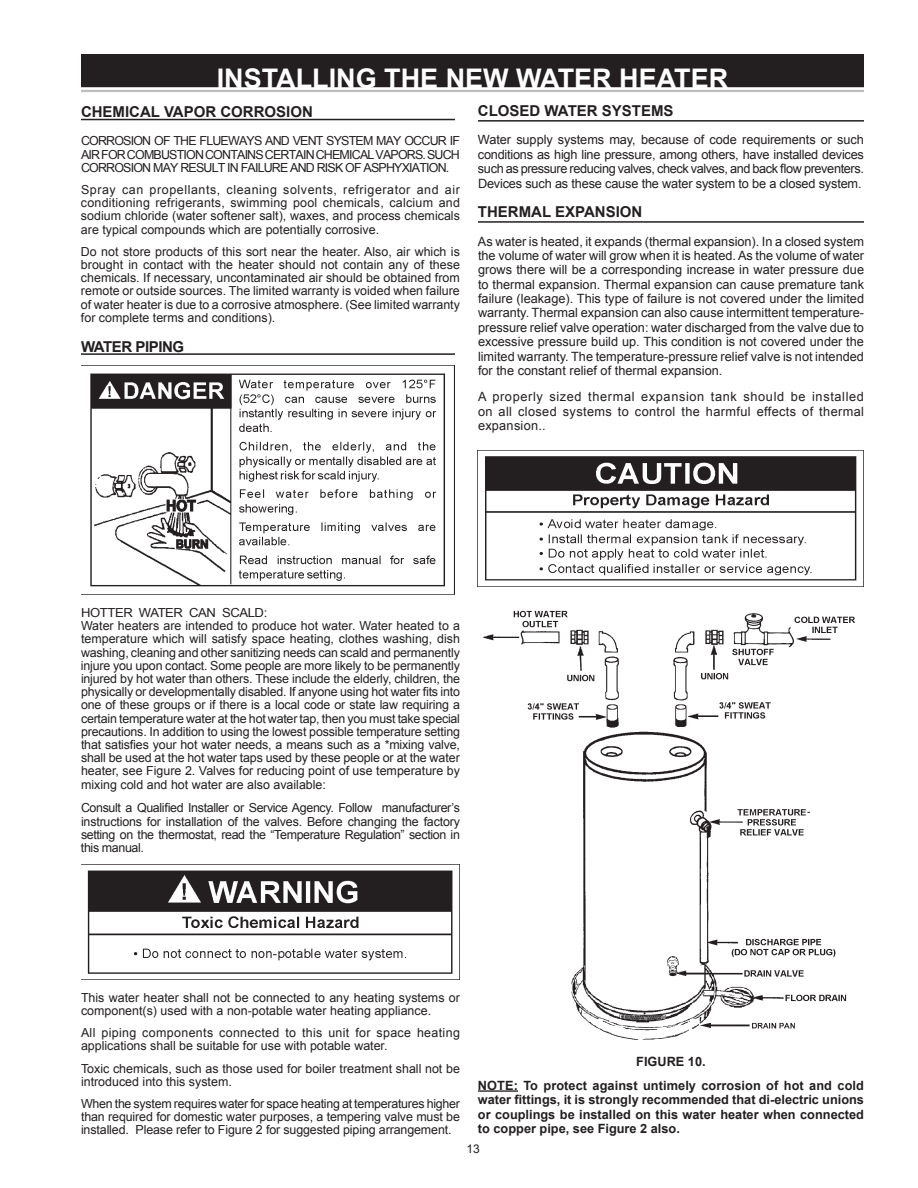
<style>
.page{position:relative;width:918px;height:1188px;background:#fff}
.page>*{position:absolute;margin:0;border:0;box-sizing:border-box;transform-origin:0 0}
.t1{font:700 27px "Arial";color:#fff}
.t2{font:700 15px "Arial";color:#231f20}
.t3{font:700 15px "Arial";letter-spacing:-.03em;color:#231f20}
.t4{font:12.75px/14.4px "Arial";color:#231f20;text-align:justify}
.t5{font:700 12.75px/14.4px "Arial";color:#231f20;text-align:justify}
.t6{font:12.45px/13.2px "Arial";letter-spacing:-.01em;color:#231f20;text-align:justify}
.t7{font:12.45px/13.2px "Arial";letter-spacing:-.01em;color:#231f20;scale:1.05 1}
.t8{font:12.45px/13.2px "Arial";letter-spacing:.03em;color:#231f20}
.t9{font:12px "Arial";color:#231f20}
</style>
<div class="page">
<hr style="left:478px;top:120px;width:386px;height:2px;background:#231f20">
<hr style="left:478px;top:221px;width:386px;height:2px;background:#231f20">
<hr style="left:478px;top:1090px;width:40px;height:2px;background:#231f20">
<img style="left:485px;top:451px;width:379px;height:135px">
<img style="left:484px;top:610px;width:371px;height:430px">
<hr style="left:81px;top:119px;width:374px;height:1px;background:#231f20">
<hr style="left:81px;top:353px;width:374px;height:2px;background:#231f20">
<img style="left:81px;top:365px;width:374px;height:230px">
<img style="left:81px;top:864px;width:379px;height:115px">
<div style="left:82px;top:55px;width:781px;height:31px;background:#231f20"></div>
<div style="left:81px;top:54px;width:783px;height:33px;border:2px solid #231f20"></div>
<hr style="left:81px;top:90px;width:783px;height:2px;background:#bcbdc0">
<h1 class="t1" style="left:217px;top:60px;width:26px">INSTALL</h1>
<h1 class="t1" style="left:329px;top:60px;width:74px">ING THE</h1>
<h1 class="t1" style="left:446px;top:60px;width:22px">NEW</h1>
<h1 class="t1" style="left:516px;top:60px;width:21px">WATER</h1>
<h1 class="t1" style="left:619px;top:60px;width:19px">HEATER</h1>
<p class="t2" style="left:81px;top:102px;width:12px">CHE</p>
<p class="t2" style="left:113px;top:102px;width:28px">MICAL</p>
<p class="t2" style="left:164px;top:102px;width:12px">VAPOR</p>
<p class="t2" style="left:220px;top:102px;width:12px">CORROS</p>
<p class="t2" style="left:286px;top:102px;width:16px">ION</p>
<p class="t6" style="left:81px;top:135px;width:380px">CORROSION OF THE FLUEWAYS AND VENT SYSTEM MAY OCCUR IF AIR FOR COMBUSTION CONTAINS CERTAIN CHEMICAL VAPORS. SUCH CORROSION MAY RESULT IN FAILURE AND RISK OF ASPHYXIATION.</p>
<p class="t6" style="left:81px;top:183px;width:381px">Spray can propellants, cleaning solvents, refrigerator and air conditioning refrigerants, swimming pool chemicals, calcium and sodium chloride (water softener salt), waxes, and process chemicals are typical compounds which are potentially corrosive.</p>
<p class="t6" style="left:81px;top:245px;width:380px">Do not store products of this sort near the heater. Also, air which is brought in contact with the heater should not contain any of these chemicals. If necessary, uncontaminated air should be obtained from remote or outside sources. The limited warranty is voided when failure of water heater is due to a corrosive atmosphere. (See limited warranty for complete terms and conditions).</p>
<p class="t3" style="left:81px;top:337px;width:102px">Water Piping</p>
<p class="t2" style="left:478px;top:101px;width:12px">CLOSED</p>
<p class="t2" style="left:545px;top:101px;width:12px">WATER</p>
<p class="t2" style="left:602px;top:101px;width:31px">SYSTE</p>
<p class="t2" style="left:651px;top:101px;width:23px">MS</p>
<p class="t4" style="left:478px;top:133px;width:388px">Water supply systems may, because of code requirements or such conditions as high line pressure, among others, have installed devices such as pressure reducing valves, check valves, and back flow preventers.<br>Devices such as these cause the water system to be a closed system.</p>
<p class="t2" style="left:478px;top:202px;width:12px">THER</p>
<p class="t2" style="left:519px;top:202px;width:68px">MAL EXPANS</p>
<p class="t2" style="left:616px;top:202px;width:16px">ION</p>
<p class="t4" style="left:478px;top:234px;width:388px">As water is heated, it expands (thermal expansion). In a closed system the volume of water will grow when it is heated.As the volume of water grows there will be a corresponding increase in water pressure due to thermal expansion. Thermal expansion can cause premature tank failure (leakage). This type of failure is not covered under the limited warranty. Thermal expansion can also cause intermittent temperature&shy;pressure relief valve operation: water discharged from the valve due to excessive pressure build up. This condition is not covered under the limited warranty. The temperature-pressure relief valve is not intended for the constant relief of thermal expansion.</p>
<p class="t4" style="left:478px;top:390px;width:388px">A properly sized thermal expansion tank should be installed on all closed systems to control the harmful effects of thermal expansion..</p>
<p class="t7" style="left:81px;top:606px;width:363px">HOTTER WATER CAN SCALD:<br>Water heaters are intended to produce hot water. Water heated to a temperature which will satisfy space heating, clothes washing, dish washing, cleaning and other sanitizing needs can scald and permanently injure you upon contact. Some people are more likely to be permanently injured by hot water than others. These include the elderly, children, the physically or developmentally disabled. If anyone using hot water fits into one of these groups or if there is a local code or state law requiring a certain temperature water at the hot water tap, then you must take special precautions. In addition to using the lowest possible temperature setting that satisfies your hot water needs, a means such as a *mixing valve, shall be used at the hot water taps used by these people or at the water heater, see Figure 2. Valves for reducing point of use temperature by mixing cold and hot water are also available:</p>
<p class="t6" style="left:81px;top:802px;width:381px">Consult a Qualified Installer or Service Agency. Follow manufacturer’s instructions for installation of the valves. Before changing the factory setting on the thermostat, read the “Temperature Regulation” section in this manual.</p>
<p class="t6" style="left:81px;top:991px;width:380px">This water heater shall not be connected to any heating systems or component(s) used with a non-potable water heating appliance.</p>
<p class="t8" style="left:81px;top:1026px;width:380px">All piping components connected to this unit for space heating applications shall be suitable for use with potable water.</p>
<p class="t6" style="left:81px;top:1062px;width:380px">Toxic chemicals, such as those used for boiler treatment shall not be introduced into this system.</p>
<p class="t6" style="left:81px;top:1097px;width:380px">When the system requires water for space heating at temperatures higher than required for domestic water purposes, a tempering valve must be installed. Please refer to Figure 2 for suggested piping arrangement.</p>
<p class="t5" style="left:636px;top:1054px;width:71px">FIGURE 10.</p>
<p class="t5" style="left:478px;top:1078px;width:388px;text-indent:36px">: To protect against untimely corrosion of hot and cold water fittings, it is strongly recommended that di-electric unions or couplings be installed on this water heater when connected to copper pipe, see Figure 2 also.</p>
<p class="t5" style="left:478px;top:1078px;width:10px">NOTE</p>
<p class="t9" style="left:467px;top:1141px;width:15px">13</p>
</div>
